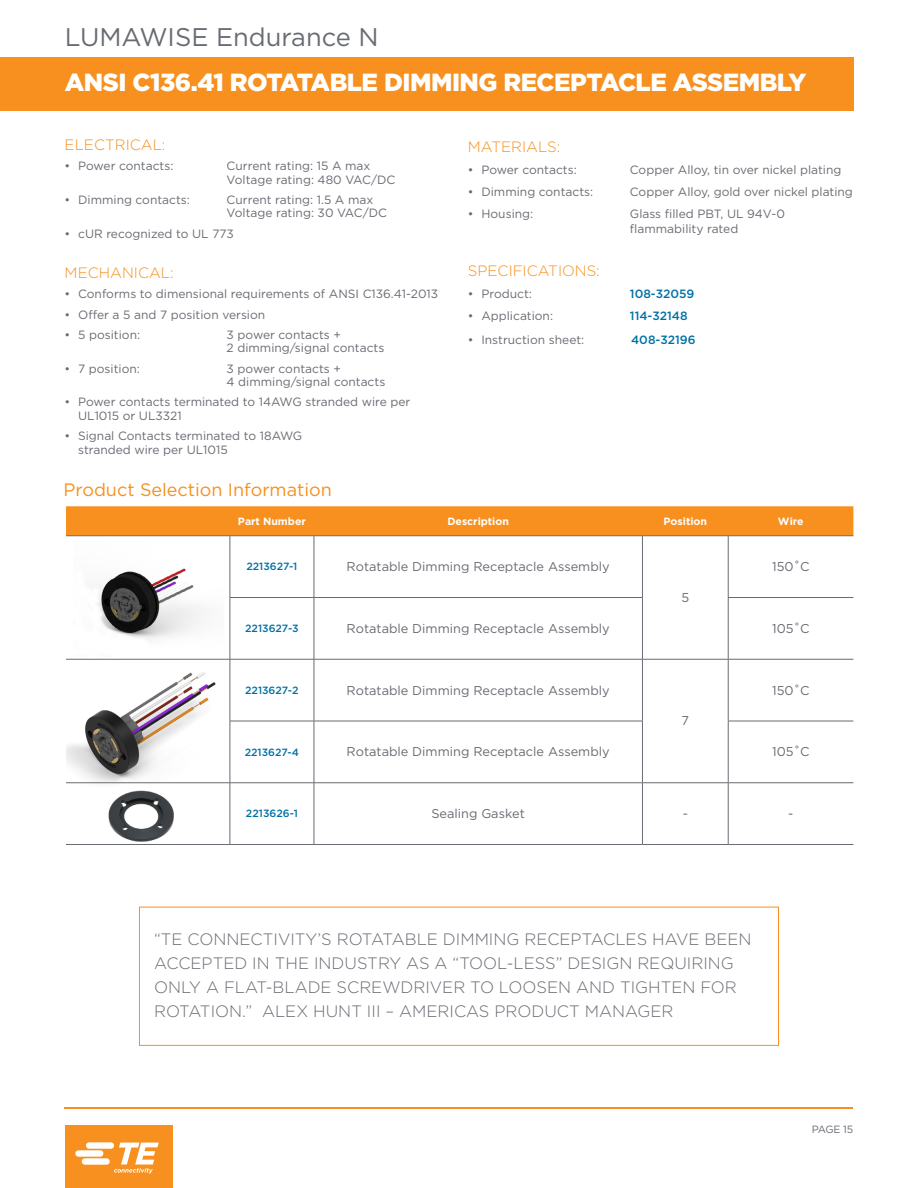
<style>
.page{position:relative;width:918px;height:1188px;background:#fff}
.page>*{position:absolute;margin:0;border:0;box-sizing:border-box;transform-origin:0 0}
.t1{font:25.5px "Gotham";color:#696b73}
.t2{font:900 24.75px "Gotham";letter-spacing:-.02em;color:#fff}
.t3{font:18px "Gotham";color:#f7901e}
.t4{font:300 16.5px/24px "Gotham";color:#696b73}
.t5{font:300 15px "Gotham";color:#f7901e}
.t6{font:12.75px "Gotham";color:#696b73}
.t7{font:12px/13.5px "Gotham";color:#696b73}
.t8{font:500 12px "Gotham";color:#0071a6}
.t9{font:500 10.5px "Gotham";color:#0071a6}
.t10{font:700 10.5px "Gotham";color:#fff}
.t11{font:10.5px "Gotham";letter-spacing:-.04em;color:#696b73}
.s1{font-weight:500}
</style>
<div class="page">
<img style="left:108px;top:790px;width:66px;height:52px">
<img style="left:98px;top:568px;width:105px;height:72px">
<img style="left:66px;top:666px;width:164px;height:121px">
<hr style="left:65px;top:1107px;width:788px;height:1px;background:#f7901e">
<div style="left:65px;top:1125px;width:108px;height:62px;background:#f7901e"></div>
<hr style="left:65px;top:1187px;width:108px;height:1px;background:#f7901e">
<svg style="left:75px;top:1142px;width:84px;height:32px"></svg>
<div style="left:0;top:57px;width:854px;height:54px;background:#f7901e"></div>
<div style="left:66px;top:506px;width:787px;height:29px;background:#f7901e"></div>
<hr style="left:66px;top:535px;width:164px;height:1px;background:#696b73">
<hr style="left:230px;top:535px;width:84px;height:1px;background:#696b73">
<hr style="left:314px;top:535px;width:328px;height:1px;background:#696b73">
<hr style="left:230px;top:536px;width:1px;height:61px;background:#696b73">
<hr style="left:314px;top:536px;width:1px;height:61px;background:#696b73">
<hr style="left:642px;top:535px;width:86px;height:1px;background:#696b73">
<hr style="left:642px;top:536px;width:1px;height:61px;background:#696b73">
<hr style="left:728px;top:535px;width:125px;height:1px;background:#696b73">
<hr style="left:728px;top:536px;width:1px;height:61px;background:#696b73">
<hr style="left:230px;top:597px;width:84px;height:1px;background:#696b73">
<hr style="left:230px;top:598px;width:1px;height:61px;background:#696b73">
<hr style="left:314px;top:597px;width:329px;height:1px;background:#696b73">
<hr style="left:314px;top:598px;width:1px;height:61px;background:#696b73">
<hr style="left:642px;top:598px;width:1px;height:61px;background:#696b73">
<hr style="left:728px;top:597px;width:125px;height:1px;background:#696b73">
<hr style="left:728px;top:598px;width:1px;height:61px;background:#696b73">
<hr style="left:66px;top:659px;width:164px;height:1px;background:#696b73">
<hr style="left:230px;top:659px;width:84px;height:1px;background:#696b73">
<hr style="left:230px;top:659px;width:1px;height:62px;background:#696b73">
<hr style="left:314px;top:659px;width:328px;height:1px;background:#696b73">
<hr style="left:314px;top:659px;width:1px;height:62px;background:#696b73">
<hr style="left:642px;top:659px;width:86px;height:1px;background:#696b73">
<hr style="left:642px;top:659px;width:1px;height:62px;background:#696b73">
<hr style="left:728px;top:659px;width:125px;height:1px;background:#696b73">
<hr style="left:728px;top:659px;width:1px;height:62px;background:#696b73">
<hr style="left:230px;top:721px;width:84px;height:1px;background:#696b73">
<hr style="left:230px;top:721px;width:1px;height:62px;background:#696b73">
<hr style="left:314px;top:721px;width:329px;height:1px;background:#696b73">
<hr style="left:314px;top:721px;width:1px;height:62px;background:#696b73">
<hr style="left:642px;top:721px;width:1px;height:62px;background:#696b73">
<hr style="left:728px;top:721px;width:125px;height:1px;background:#696b73">
<hr style="left:728px;top:721px;width:1px;height:62px;background:#696b73">
<hr style="left:66px;top:782px;width:164px;height:1px;background:#696b73">
<hr style="left:230px;top:782px;width:84px;height:1px;background:#696b73">
<hr style="left:230px;top:783px;width:1px;height:61px;background:#696b73">
<hr style="left:314px;top:782px;width:328px;height:1px;background:#696b73">
<hr style="left:314px;top:783px;width:1px;height:61px;background:#696b73">
<hr style="left:642px;top:782px;width:86px;height:1px;background:#696b73">
<hr style="left:642px;top:783px;width:1px;height:61px;background:#696b73">
<hr style="left:728px;top:782px;width:125px;height:1px;background:#696b73">
<hr style="left:728px;top:783px;width:1px;height:61px;background:#696b73">
<hr style="left:66px;top:844px;width:164px;height:1px;background:#696b73">
<hr style="left:230px;top:844px;width:84px;height:1px;background:#696b73">
<hr style="left:314px;top:844px;width:328px;height:1px;background:#696b73">
<hr style="left:642px;top:844px;width:86px;height:1px;background:#696b73">
<hr style="left:728px;top:844px;width:125px;height:1px;background:#696b73">
<div style="left:139px;top:907px;width:640px;height:139px;border:1px solid #f7901e"></div>
<h1 class="t1" style="left:65px;top:21px;width:315px">LUMAWISE Endurance N</h1>
<h2 class="t2" style="left:65px;top:65px;width:743px">ANSI C136.41 ROTATABLE DIMMING RECEPTACLE ASSEMBLY</h2>
<p class="t5" style="left:65px;top:135px;width:102px">ELECTRICAL:</p>
<p class="t7" style="left:65px;top:159px;width:110px">• Power contacts:</p>
<p class="t7" style="left:227px;top:159px;width:170px">Current rating: 15 A max<br>Voltage rating: 480 VAC/DC</p>
<p class="t7" style="left:65px;top:193px;width:127px">• Dimming contacts:</p>
<p class="t7" style="left:227px;top:193px;width:162px">Current rating: 1.5 A max<br>Voltage rating: 30 VAC/DC</p>
<p class="t7" style="left:65px;top:226px;width:171px">• cUR recognized to UL 773</p>
<p class="t5" style="left:65px;top:263px;width:111px">MECHANICAL:</p>
<p class="t7" style="left:65px;top:287px;width:375px">• Conforms to dimensional requirements of ANSI C136.41-2013</p>
<p class="t7" style="left:65px;top:307px;width:202px">• Offer a 5 and 7 position version</p>
<p class="t7" style="left:65px;top:328px;width:77px">• 5 position:</p>
<p class="t7" style="left:227px;top:328px;width:159px">3 power contacts +<br>2 dimming/signal contacts</p>
<p class="t7" style="left:65px;top:361px;width:77px">• 7 position:</p>
<p class="t7" style="left:227px;top:361px;width:160px">3 power contacts +<br>4 dimming/signal contacts</p>
<p class="t7" style="left:78px;top:395px;width:334px;text-indent:-14px">• Power contacts terminated to 14AWG stranded wire per<br>UL1015 or UL3321</p>
<p class="t7" style="left:78px;top:429px;width:226px;text-indent:-14px">• Signal Contacts terminated to 18AWG stranded wire per UL1015</p>
<h3 class="t3" style="left:63px;top:478px;width:270px">Product Selection Information</h3>
<p class="t5" style="left:468px;top:138px;width:94px">MATERIALS:</p>
<p class="t7" style="left:468px;top:163px;width:110px">• Power contacts:</p>
<p class="t7" style="left:630px;top:163px;width:213px">Copper Alloy, tin over nickel plating</p>
<p class="t7" style="left:468px;top:185px;width:127px">• Dimming contacts:</p>
<p class="t7" style="left:630px;top:185px;width:225px">Copper Alloy, gold over nickel plating</p>
<p class="t7" style="left:468px;top:206px;width:67px">• Housing:</p>
<p class="t7" style="left:630px;top:206px;width:157px;line-height:15px">Glass filled PBT, UL 94V-0 flammability rated</p>
<p class="t5" style="left:468px;top:261px;width:133px">SPECIFICATIONS:</p>
<p class="t7" style="left:468px;top:287px;width:65px">• Product:</p>
<p class="t8" style="left:630px;top:286px;width:66px">108-32059</p>
<p class="t7" style="left:468px;top:308px;width:87px">• Application:</p>
<p class="t8" style="left:630px;top:308px;width:59px">114-32148</p>
<p class="t7" style="left:468px;top:333px;width:118px">• Instruction sheet:</p>
<p class="t8" style="left:631px;top:332px;width:66px">408-32196</p>
<p class="t10" style="left:238px;top:514px;width:69px">Part Number</p>
<p class="t10" style="left:447px;top:514px;width:63px">Description</p>
<p class="t10" style="left:664px;top:514px;width:45px">Position</p>
<p class="t10" style="left:778px;top:514px;width:27px">Wire</p>
<p class="t9" style="left:246px;top:560px;width:52px">2213627-1</p>
<p class="t6" style="left:347px;top:558px;width:265px">Rotatable Dimming Receptacle Assembly</p>
<p class="t6" style="left:681px;top:589px;width:9px">5</p>
<p class="t6" style="left:772px;top:558px;width:39px">150<span class="s1">˚</span>C</p>
<p class="t9" style="left:245px;top:621px;width:55px">2213627-3</p>
<p class="t6" style="left:347px;top:620px;width:265px">Rotatable Dimming Receptacle Assembly</p>
<p class="t6" style="left:772px;top:620px;width:39px">105<span class="s1">˚</span>C</p>
<p class="t9" style="left:245px;top:683px;width:55px">2213627-2</p>
<p class="t6" style="left:347px;top:682px;width:265px">Rotatable Dimming Receptacle Assembly</p>
<p class="t6" style="left:682px;top:713px;width:9px">7</p>
<p class="t6" style="left:772px;top:682px;width:39px">150<span class="s1">˚</span>C</p>
<p class="t9" style="left:245px;top:745px;width:56px">2213627-4</p>
<p class="t6" style="left:347px;top:744px;width:265px">Rotatable Dimming Receptacle Assembly</p>
<p class="t6" style="left:772px;top:744px;width:39px">105<span class="s1">˚</span>C</p>
<p class="t9" style="left:246px;top:807px;width:53px">2213626-1</p>
<p class="t6" style="left:431px;top:805px;width:95px">Sealing Gasket</p>
<p class="t6" style="left:683px;top:805px;width:7px">-</p>
<p class="t6" style="left:788px;top:805px;width:7px">-</p>
<h3 class="t4" style="left:154px;top:927px;width:599px">“TE CONNECTIVITY’S ROTATABLE DIMMING RECEPTACLES HAVE BEEN ACCEPTED IN THE INDUSTRY AS A “TOOL-LESS” DESIGN REQUIRING ONLY A FLAT-BLADE SCREWDRIVER TO LOOSEN AND TIGHTEN FOR ROTATION.” ALEX HUNT III – AMERICAS PRODUCT MANAGER</h3>
<p class="t11" style="left:812px;top:1123px;width:43px">PAGE 15</p>
</div>
